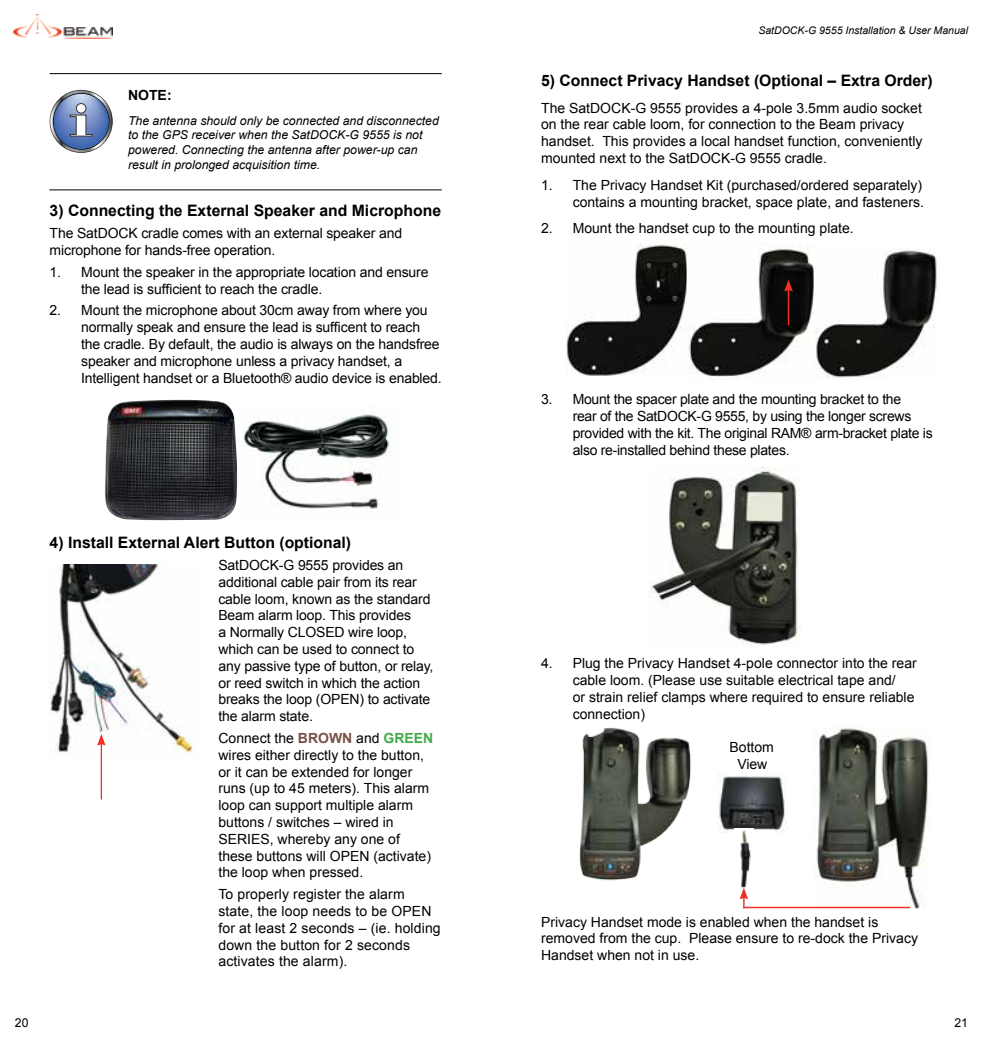
<style>
.page{position:relative;width:983px;height:1042px;background:#fff}
.page>*{position:absolute;margin:0;border:0;box-sizing:border-box;transform-origin:0 0}
.t1{font:700 15.75px "Arial";color:#000}
.t2{font:14px/16.8px "Arial";color:#000}
.t3{font:14px/16.8px "Arial";letter-spacing:-.02em;color:#000}
.t4{font:700 14px "Arial";color:#000}
.t5{font:italic 12.25px/14.7px "Arial";color:#000}
.t6{font:12.25px "Arial";color:#000}
.t7{font:italic 10.5px "Arial";color:#000}
.s1{font-weight:700;color:#775246}
.s2{font-weight:700;color:#41ad49}
</style>
<div class="page">
<img style="left:14px;top:15px;width:98px;height:24px">
<hr style="left:50px;top:73px;width:391px;height:1px;background:#000">
<hr style="left:49px;top:189px;width:392px;height:1px;background:#000">
<svg style="left:50px;top:90px;width:62px;height:62px"></svg>
<svg style="left:54px;top:94px;width:55px;height:55px;background:#8094bb"></svg>
<img style="left:49px;top:565px;width:144px;height:193px">
<hr style="left:101px;top:743px;width:1px;height:56px;background:#ee3124">
<svg style="left:97px;top:734px;width:9px;height:11px"></svg>
<img style="left:243px;top:414px;width:148px;height:95px">
<img style="left:104px;top:400px;width:134px;height:121px">
<img style="left:566px;top:243px;width:121px;height:133px">
<img style="left:687px;top:244px;width:126px;height:133px">
<img style="left:813px;top:250px;width:124px;height:128px">
<img style="left:649px;top:467px;width:151px;height:179px">
<img style="left:579px;top:727px;width:112px;height:154px">
<img style="left:813px;top:726px;width:116px;height:183px">
<hr style="left:787px;top:289px;width:2px;height:36px;background:#ee3124">
<svg style="left:784px;top:280px;width:8px;height:11px"></svg>
<img style="left:717px;top:773px;width:68px;height:59px">
<hr style="left:743px;top:907px;width:167px;height:1px;background:#ee3124">
<img style="left:734px;top:829px;width:19px;height:58px">
<svg style="left:739px;top:887px;width:9px;height:20px"></svg>
<p class="t4" style="left:128px;top:86px;width:45px">NOTE:</p>
<p class="t5" style="left:128px;top:113px;width:312px">The antenna should only be connected and disconnected to the GPS receiver when the SatDOCK-G 9555 is not powered. Connecting the antenna after power-up can result in prolonged acquisition time.</p>
<p class="t1" style="left:50px;top:200px;width:393px">3) Connecting the External Speaker and Microphone</p>
<p class="t2" style="left:50px;top:225px;width:354px">The SatDOCK cradle comes with an external speaker and microphone for hands-free operation.</p>
<p class="t2" style="left:81px;top:264px;width:349px;text-indent:-31px">1. Mount the speaker in the appropriate location and ensure the lead is sufficient to reach the cradle.</p>
<p class="t2" style="left:81px;top:302px;width:362px;text-indent:-31px">2. Mount the microphone about 30cm away from where you normally speak and ensure the lead is sufficent to reach the cradle. By default, the audio is always on the handsfree speaker and microphone unless a privacy handset, a Intelligent handset or a Bluetooth® audio device is enabled.</p>
<p class="t1" style="left:50px;top:532px;width:303px">4) Install External Alert Button (optional)</p>
<p class="t2" style="left:218px;top:557px;width:216px">SatDOCK-G 9555 provides an additional cable pair from its rear cable loom, known as the standard<br>Beam alarm loop. This provides<br>a Normally CLOSED wire loop, which can be used to connect to any passive type of button, or relay, or reed switch in which the action breaks the loop (OPEN) to activate the alarm state.</p>
<p class="t2" style="left:218px;top:730px;width:216px">Connect the <span class="s1">BROWN</span> and <span class="s2">GREEN </span>wires either directly to the button, or it can be extended for longer runs (up to 45 meters). This alarm loop can support multiple alarm buttons / switches – wired in<br>SERIES, whereby any one of these buttons will OPEN (activate) the loop when pressed.</p>
<p class="t2" style="left:218px;top:886px;width:224px">To properly register the alarm state, the loop needs to be OPEN for at least 2 seconds – (ie. holding down the button for 2 seconds activates the alarm).</p>
<p class="t7" style="left:758px;top:24px;width:211px">SatDOCK-G 9555 Installation &amp; User Manual</p>
<p class="t1" style="left:541px;top:70px;width:393px">5) Connect Privacy Handset (Optional – Extra Order)</p>
<p class="t2" style="left:541px;top:99px;width:383px">The SatDOCK-G 9555 provides a 4-pole 3.5mm audio socket on the rear cable loom, for connection to the Beam privacy handset. This provides a local handset function, conveniently mounted next to the SatDOCK-G 9555 cradle.</p>
<p class="t2" style="left:541px;top:177px;width:384px;text-align:right">1. The Privacy Handset Kit (purchased/ordered separately) contains a mounting bracket, space plate, and fasteners.</p>
<p class="t2" style="left:541px;top:220px;width:314px">2. Mount the handset cup to the mounting plate.</p>
<p class="t3" style="left:572px;top:391px;width:361px;text-indent:-32px">3. Mount the spacer plate and the mounting bracket to the<br>rear of the SatDOCK-G 9555, by using the longer screws provided with the kit. The original RAM® arm-bracket plate is also re-installed behind these plates.</p>
<p class="t2" style="left:572px;top:655px;width:345px;text-indent:-32px">4. Plug the Privacy Handset 4-pole connector into the rear cable loom. (Please use suitable electrical tape and/<br>or strain relief clamps where required to ensure reliable connection)</p>
<p class="t2" style="left:729px;top:739px;width:46px;text-align:center">Bottom<br>View</p>
<p class="t2" style="left:541px;top:913px;width:378px">Privacy Handset mode is enabled when the handset is removed from the cup. Please ensure to re-dock the Privacy<br>Handset when not in use.</p>
<p class="t6" style="left:15px;top:1015px;width:15px">20</p>
<p class="t6" style="left:954px;top:1015px;width:15px">21</p>
</div>
